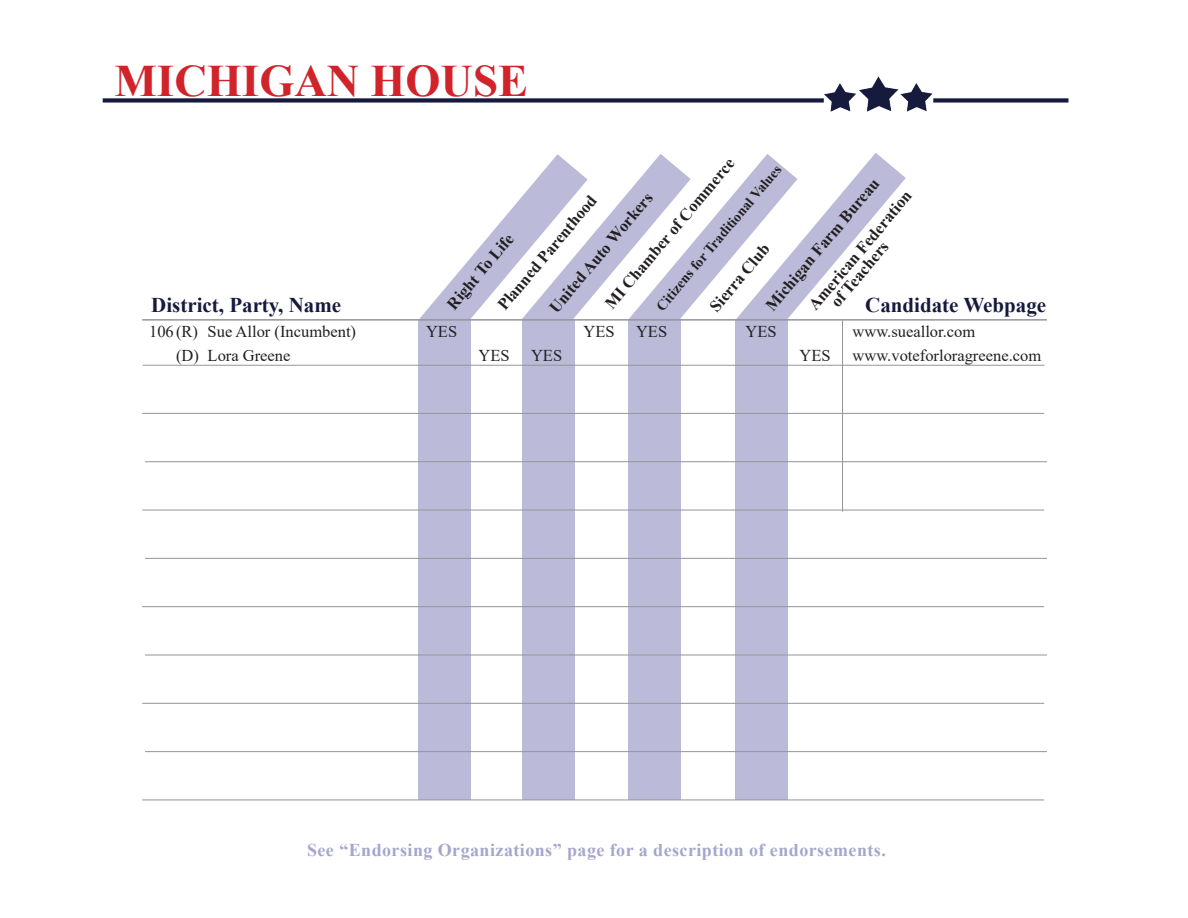
<style>
.page{position:relative;width:1188px;height:918px;background:#fff}
.page>*{position:absolute;margin:0;border:0;box-sizing:border-box;transform-origin:0 0}
.t1{font:700 45px "Times New Roman";color:#d1232a}
.t2{font:700 21px "Times New Roman";color:#161a3c}
.t3{font:700 18px "Times New Roman";letter-spacing:.025em;color:#a5a6cc}
.t4{font:700 16.5px/15px "Times New Roman";color:#231f20}
.t5{font:16.5px "Times New Roman";color:#231f20}
.t6{font:700 14.25px "Times New Roman";color:#231f20}
</style>
<div class="page">
<svg style="left:419px;top:158px;width:487px;height:187px"></svg>
<img style="left:102px;top:76px;width:967px;height:82px">
<div style="left:629px;top:320px;width:52px;height:480px;background:#bbbbd9"></div>
<div style="left:522px;top:320px;width:52px;height:480px;background:#bbbbd9"></div>
<div style="left:418px;top:320px;width:52px;height:480px;background:#bbbbd9"></div>
<div style="left:736px;top:320px;width:52px;height:480px;background:#bbbbd9"></div>
<hr style="left:143px;top:365px;width:902px;height:1px;background:#939598">
<hr style="left:142px;top:413px;width:902px;height:1px;background:#939598">
<hr style="left:145px;top:461px;width:902px;height:1px;background:#939598">
<hr style="left:142px;top:510px;width:902px;height:1px;background:#939598">
<hr style="left:842px;top:320px;width:1px;height:192px;background:#939598">
<hr style="left:142px;top:319px;width:905px;height:2px;background:#939598">
<hr style="left:145px;top:558px;width:902px;height:1px;background:#939598">
<hr style="left:142px;top:606px;width:902px;height:1px;background:#939598">
<hr style="left:145px;top:655px;width:902px;height:1px;background:#939598">
<hr style="left:142px;top:703px;width:902px;height:1px;background:#939598">
<hr style="left:145px;top:751px;width:902px;height:1px;background:#939598">
<hr style="left:142px;top:800px;width:902px;height:1px;background:#939598">
<h1 class="t1" style="left:114px;top:48px;width:415px">MICHIGAN HOUSE</h1>
<p class="t4" style="left:602px;top:302px;width:193px;rotate:-50deg">MI Chamber of Commerce</p>
<p class="t6" style="left:651px;top:302px;width:187px;rotate:-50deg">Citizens for Traditional Values</p>
<p class="t4" style="left:763px;top:303px;width:168px;rotate:-50deg">Michigan Farm Bureau</p>
<p class="t4" style="left:816px;top:290px;width:136px;text-indent:-16px;rotate:-50deg">American Federation of Teachers</p>
<p class="t4" style="left:546px;top:305px;width:152px;rotate:-50deg">United Auto Workers</p>
<p class="t4" style="left:495px;top:302px;width:146px;rotate:-50deg">Planned Parenthood</p>
<p class="t4" style="left:444px;top:302px;width:95px;rotate:-50deg">Right To Life</p>
<p class="t4" style="left:707px;top:304px;width:84px;rotate:-50deg">Sierra Club</p>
<p class="t2" style="left:151px;top:290px;width:192px">District, Party, Name</p>
<p class="t2" style="left:865px;top:290px;width:183px">Candidate Webpage</p>
<p class="t5" style="left:149px;top:319px;width:208px">106 (R) Sue Allor (Incumbent)</p>
<p class="t5" style="left:426px;top:319px;width:33px">YES</p>
<p class="t5" style="left:584px;top:319px;width:33px">YES</p>
<p class="t5" style="left:636px;top:319px;width:33px">YES</p>
<p class="t5" style="left:746px;top:319px;width:33px">YES</p>
<p class="t5" style="left:853px;top:319px;width:124px">www.sueallor.com</p>
<p class="t5" style="left:176px;top:343px;width:116px">(D) Lora Greene</p>
<p class="t5" style="left:479px;top:343px;width:33px">YES</p>
<p class="t5" style="left:531px;top:343px;width:33px">YES</p>
<p class="t5" style="left:800px;top:343px;width:33px">YES</p>
<p class="t5" style="left:853px;top:343px;width:190px">www.voteforloragreene.com</p>
<p class="t3" style="left:307px;top:837px;width:580px">See “Endorsing Organizations” page for a description of endorsements.</p>
</div>
